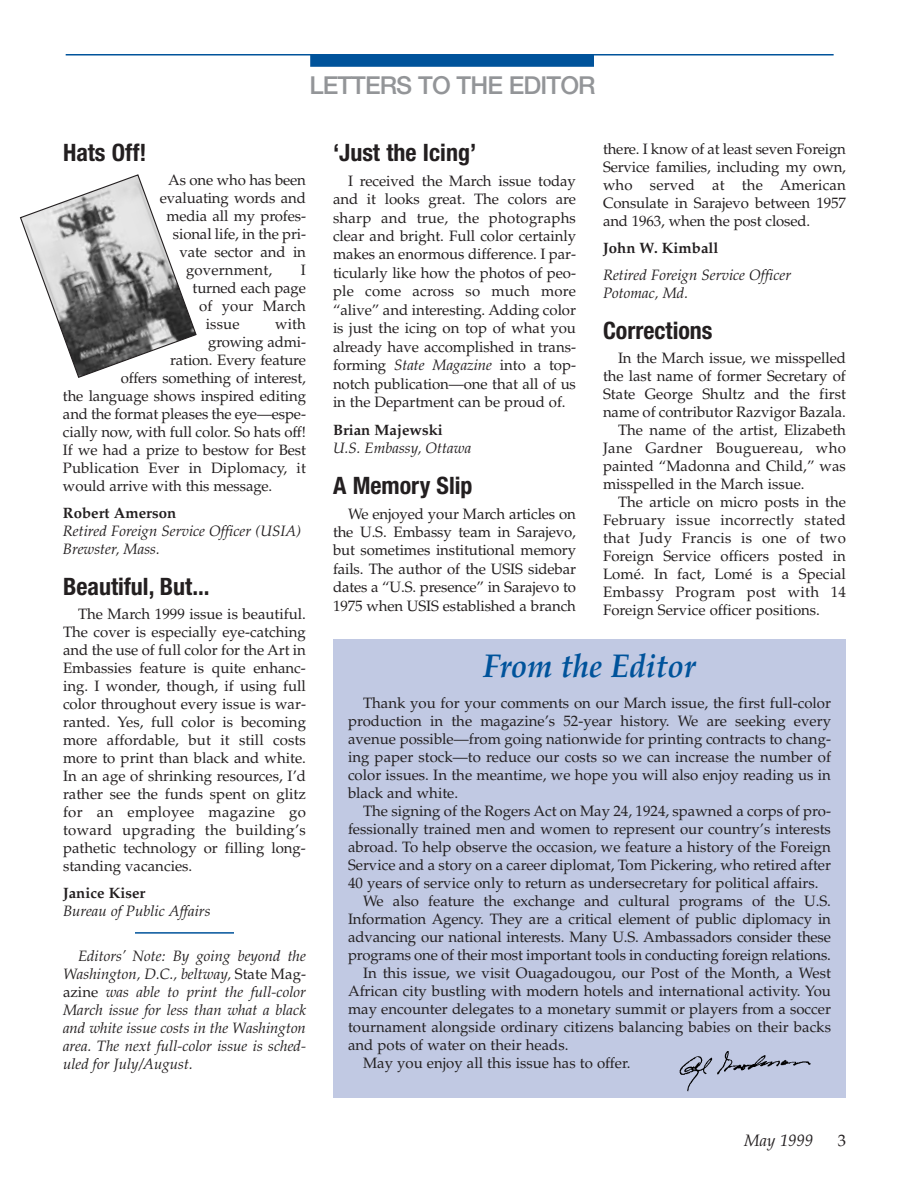
<style>
.page{position:relative;width:918px;height:1188px;background:#fff}
.page>*{position:absolute;margin:0;border:0;box-sizing:border-box;transform-origin:0 0}
.t1{font:italic 700 33px "Palatino";color:#00539b;scale:.91 1}
.t2{font:500 24.75px "Helvetica Neue";letter-spacing:-.035em;color:#939598}
.t3{font:700 condensed 24px "Helvetica Neue";color:#231f20}
.t4{font:italic 16.5px "Palatino";color:#231f20}
.t5{font:16.5px "Palatino";color:#231f20}
.t6{font:15px/18px "Palatino";color:#231f20;text-align:justify}
.t7{font:italic 15px/18px "Palatino";color:#231f20}
.t8{font:15px "Palatino";letter-spacing:.02em;color:#231f20}
.t9{font:700 15px "Palatino";color:#231f20}
.s1{font-style:normal}
.s2{font-style:italic}
</style>
<div class="page">
<hr style="left:66px;top:54px;width:768px;height:2px;background:#00539b">
<div style="left:310px;top:55px;width:284px;height:12px;background:#00539b"></div>
<hr style="left:135px;top:932px;width:99px;height:2px;background:#00539b">
<div style="left:333px;top:639px;width:513px;height:459px;background:#c1c9e3"></div>
<img style="left:679px;top:1052px;width:132px;height:40px">
<svg style="left:19px;top:174px;width:178px;height:204px"></svg>
<h2 class="t2" style="left:309px;top:76px;width:288px">LETTERS TO THE EDITOR</h2>
<h3 class="t3" style="left:63px;top:144px;width:85px">Hats Off!</h3>
<p class="t6" style="left:168px;top:173px;width:139px">As one who has been</p>
<p class="t6" style="left:160px;top:191px;width:148px">evaluating words and</p>
<p class="t6" style="left:166px;top:209px;width:141px">media all my profes-</p>
<p class="t6" style="left:173px;top:227px;width:135px">sional life, in the pri-</p>
<p class="t6" style="left:180px;top:245px;width:128px">vate sector and in</p>
<p class="t6" style="left:186px;top:263px;width:88px">government,</p>
<p class="t6" style="left:301px;top:263px;width:7px">I</p>
<p class="t6" style="left:193px;top:281px;width:115px">turned each page</p>
<p class="t6" style="left:199px;top:299px;width:108px">of your March</p>
<p class="t6" style="left:206px;top:317px;width:35px">issue</p>
<p class="t6" style="left:275px;top:317px;width:32px">with</p>
<p class="t6" style="left:208px;top:335px;width:99px">growing admi-</p>
<p class="t6" style="left:170px;top:353px;width:137px">ration. Every feature</p>
<p class="t6" style="left:121px;top:371px;width:187px">offers something of interest,</p>
<p class="t6" style="left:63px;top:389px;width:245px">the language shows inspired editing</p>
<p class="t6" style="left:63px;top:407px;width:245px">and the format pleases the eye—espe-</p>
<p class="t6" style="left:63px;top:425px;width:245px">cially now, with full color. So hats off!</p>
<p class="t6" style="left:63px;top:443px;width:244px">If we had a prize to bestow for Best</p>
<p class="t6" style="left:63px;top:461px;width:244px">Publication Ever in Diplomacy, it</p>
<p class="t6" style="left:63px;top:479px;width:211px">would arrive with this message.</p>
<p class="t9" style="left:63px;top:507px;width:115px">Robert Amerson</p>
<p class="t7" style="left:63px;top:524px;width:240px">Retired Foreign Service Officer (USIA)<br>Brewster, Mass.</p>
<h3 class="t3" style="left:63px;top:577px;width:148px">Beautiful, But...</h3>
<p class="t6" style="left:63px;top:606px;width:245px;text-indent:15px">The March 1999 issue is beautiful.<br>The cover is especially eye-catching and the use of full color for the Art in Embassies feature is quite enhanc&shy;ing. I wonder, though, if using full color throughout every issue is war&shy;ranted. Yes, full color is becoming more affordable, but it still costs more to print than black and white.<br>In an age of shrinking resources, I’d rather see the funds spent on glitz for an employee magazine go toward upgrading the building’s pathetic technology or filling long&shy;standing vacancies.</p>
<p class="t9" style="left:63px;top:887px;width:84px">Janice Kiser</p>
<p class="t7" style="left:63px;top:903px;width:149px">Bureau of Public Affairs</p>
<p class="t7" style="left:63px;top:948px;width:245px;text-align:justify;text-indent:15px">Editors’ Note: By going beyond the Washington, D.C., beltway, <span class="s1">State Mag&shy;azine</span> was able to print the full-color March issue for less than what a black and white issue costs in the Washington area. The next full-color issue is sched&shy;uled for July/August.</p>
<h3 class="t3" style="left:333px;top:144px;width:145px">‘Just the Icing’</h3>
<p class="t6" style="left:333px;top:173px;width:245px;line-height:18.5px;text-indent:15px">I received the March issue today and it looks great. The colors are sharp and true, the photographs clear and bright. Full color certainly makes an enormous difference. I par&shy;ticularly like how the photos of peo&shy;ple come across so much more “alive” and interesting. Adding color is just the icing on top of what you already have accomplished in trans&shy;forming <span class="s2">State Magazine</span> into a top&shy;notch publication—one that all of us in the Department can be proud of.</p>
<p class="t9" style="left:333px;top:424px;width:111px">Brian Majewski</p>
<p class="t7" style="left:333px;top:441px;width:140px">U.S. Embassy, Ottawa</p>
<h3 class="t3" style="left:333px;top:477px;width:141px">A Memory Slip</h3>
<p class="t6" style="left:333px;top:506px;width:245px;line-height:18.5px;text-indent:15px">We enjoyed your March articles on the U.S. Embassy team in Sarajevo, but sometimes institutional memory fails. The author of the USIS sidebar dates a “U.S. presence” in Sarajevo to 1975 when USIS established a branch</p>
<p class="t6" style="left:603px;top:142px;width:245px">there. I know of at least seven Foreign Service families, including my own, who served at the American Consulate in Sarajevo between 1957 and 1963, when the post closed.</p>
<p class="t9" style="left:603px;top:243px;width:117px">John W. Kimball</p>
<p class="t7" style="left:603px;top:268px;width:190px">Retired Foreign Service Officer<br>Potomac, Md.</p>
<h3 class="t3" style="left:603px;top:322px;width:111px">Corrections</h3>
<p class="t6" style="left:618px;top:351px;width:229px">In the March issue, we misspelled</p>
<p class="t6" style="left:603px;top:369px;width:244px">the last name of former Secretary of</p>
<p class="t6" style="left:603px;top:387px;width:244px">State George Shultz and the first</p>
<p class="t6" style="left:603px;top:405px;width:245px">name of contributor Razvigor Bazala.</p>
<p class="t6" style="left:618px;top:423px;width:230px">The name of the artist, Elizabeth</p>
<p class="t8" style="left:603px;top:442px;width:245px">Jane Gardner Bouguereau, who</p>
<p class="t6" style="left:603px;top:459px;width:245px">painted “Madonna and Child,” was</p>
<p class="t6" style="left:603px;top:477px;width:203px">misspelled in the March issue.</p>
<p class="t6" style="left:618px;top:495px;width:229px">The article on micro posts in the</p>
<p class="t8" style="left:603px;top:514px;width:244px">February issue incorrectly stated</p>
<p class="t8" style="left:603px;top:532px;width:244px">that Judy Francis is one of two</p>
<p class="t6" style="left:603px;top:549px;width:245px">Foreign Service officers posted in</p>
<p class="t6" style="left:603px;top:567px;width:244px">Lomé. In fact, Lomé is a Special</p>
<p class="t8" style="left:603px;top:586px;width:245px">Embassy Program post with 14</p>
<p class="t6" style="left:603px;top:603px;width:219px">Foreign Service officer positions.</p>
<h1 class="t1" style="left:483px;top:653px;width:235px">From the Editor</h1>
<p class="t6" style="left:348px;top:696px;width:485px;text-indent:15px">Thank you for your comments on our March issue, the first full-color production in the magazine’s 52-year history. We are seeking every avenue possible—from going nationwide for printing contracts to chang&shy;ing paper stock—to reduce our costs so we can increase the number of color issues. In the meantime, we hope you will also enjoy reading us in black and white.</p>
<p class="t6" style="left:363px;top:804px;width:470px">The signing of the Rogers Act on May 24, 1924, spawned a corps of pro-</p>
<p class="t6" style="left:348px;top:822px;width:484px">fessionally trained men and women to represent our country’s interests</p>
<p class="t6" style="left:348px;top:840px;width:485px">abroad. To help observe the occasion, we feature a history of the Foreign</p>
<p class="t6" style="left:348px;top:858px;width:485px">Service and a story on a career diplomat, Tom Pickering, who retired after</p>
<p class="t6" style="left:348px;top:876px;width:472px">40 years of service only to return as undersecretary for political affairs.</p>
<p class="t6" style="left:363px;top:894px;width:470px">We also feature the exchange and cultural programs of the U.S.</p>
<p class="t6" style="left:348px;top:912px;width:485px">Information Agency. They are a critical element of public diplomacy in</p>
<p class="t6" style="left:348px;top:930px;width:485px">advancing our national interests. Many U.S. Ambassadors consider these</p>
<p class="t6" style="left:348px;top:948px;width:485px">programs one of their most important tools in conducting foreign relations.</p>
<p class="t6" style="left:363px;top:966px;width:470px">In this issue, we visit Ouagadougou, our Post of the Month, a West</p>
<p class="t6" style="left:348px;top:984px;width:485px">African city bustling with modern hotels and international activity. You</p>
<p class="t6" style="left:348px;top:1002px;width:485px">may encounter delegates to a monetary summit or players from a soccer</p>
<p class="t6" style="left:348px;top:1020px;width:485px">tournament alongside ordinary citizens balancing babies on their backs</p>
<p class="t6" style="left:348px;top:1038px;width:222px">and pots of water on their heads.</p>
<p class="t6" style="left:363px;top:1056px;width:269px">May you enjoy all this issue has to offer.</p>
<p class="t4" style="left:744px;top:1134px;width:70px">May 1999</p>
<p class="t5" style="left:838px;top:1134px;width:10px">3</p>
</div>
